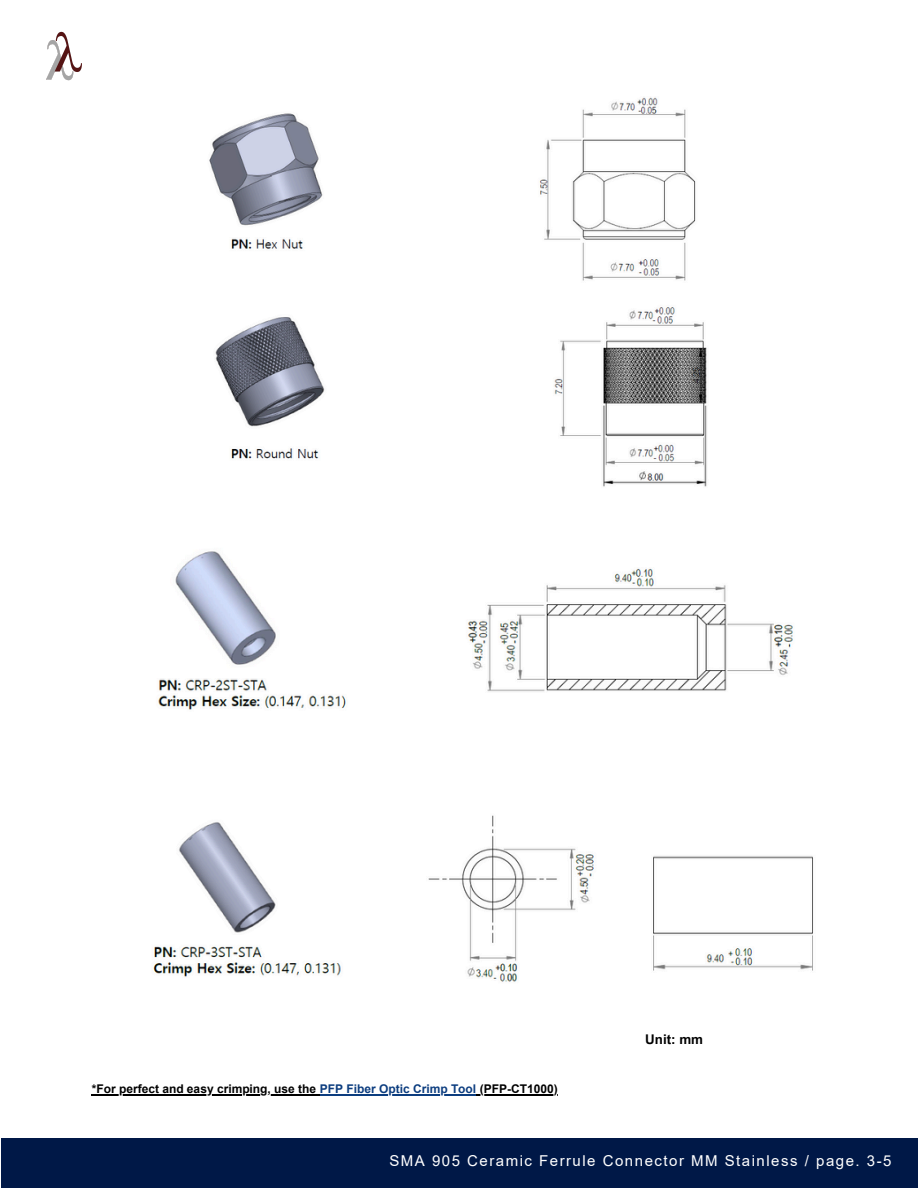
<style>
.page{position:relative;width:918px;height:1188px;background:#fff}
.page>*{position:absolute;margin:0;border:0;box-sizing:border-box;transform-origin:0 0}
.t1{font:15px "Arial";letter-spacing:.1em;color:#fff}
.t2{font:700 13.35px "Arial MT Pro";color:#000}
.t3{font:700 12px "Arial";color:#000}
.s1{color:#0c3d7f}
</style>
<div class="page">
<img style="left:46px;top:31px;width:36px;height:50px">
<div style="left:2px;top:1138px;width:916px;height:50px;background:#001847"></div>
<img style="left:209px;top:97px;width:498px;height:390px">
<img style="left:153px;top:551px;width:660px;height:431px">
<hr style="left:92px;top:1094px;width:228px;height:1px;background:#000">
<hr style="left:320px;top:1094px;width:157px;height:1px;background:#0c3d7f">
<hr style="left:477px;top:1094px;width:81px;height:1px;background:#000">
<p class="t3" style="left:92px;top:1083px;width:468px">*For perfect and easy crimping, use the <span class="s1">PFP Fiber Optic Crimp Tool</span> (PFP-CT1000)</p>
<p class="t2" style="left:645px;top:1035px;width:59px">Unit: mm</p>
<p class="t1" style="left:389px;top:1153px;width:504px">SMA 905 Ceramic Ferrule Connector MM Stainless / page. 3-5</p>
</div>
